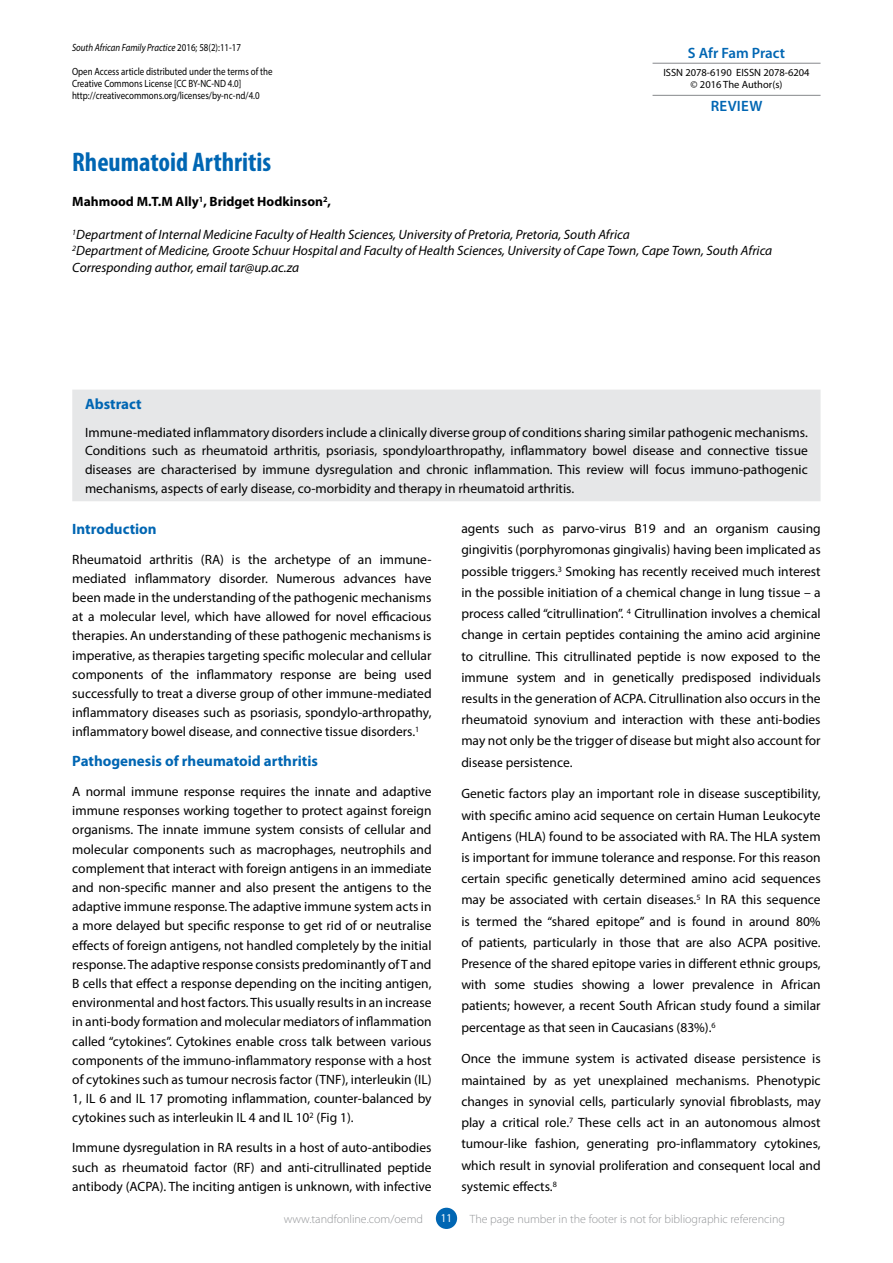
<style>
.page{position:relative;width:893px;height:1263px;background:#fff}
.page>*{position:absolute;margin:0;border:0;box-sizing:border-box;transform-origin:0 0}
.t1{font:700 condensed 27px "Myriad Pro";color:#0066b3}
.t2{font:700 15px "Myriad Pro";color:#0066b3}
.t3{font:600 15px "Myriad Pro";color:#0066b3}
.t4{font:13.5px/19.2px "Myriad Pro";color:#000;text-align:justify}
.t5{font:italic 13.5px/16.5px "Myriad Pro";color:#000}
.t6{font:700 13.5px "Myriad Pro";color:#000}
.t7{font:300 12px "Myriad Pro";color:#939598}
.t8{font:12px "Myriad Pro";color:#fff;scale:.9 1}
.t9{font:10.5px/12px "Myriad Pro";color:#000;scale:.85 1}
.t10{font:10.5px/12px "Myriad Pro";color:#000;text-align:center}
.t11{font:italic 10.5px "Myriad Pro";color:#000;scale:.85 1}
.s1{font-style:normal}
</style>
<div class="page">
<div style="left:436px;top:1208px;width:21px;height:21px;background:#0066b3;border-radius:50%"></div>
<hr style="left:652px;top:63px;width:168px;height:1px;background:#939598">
<hr style="left:652px;top:95px;width:168px;height:1px;background:#939598">
<div style="left:72px;top:390px;width:748px;height:111px;background:#e6e7e8"></div>
<p class="t11" style="left:72px;top:41px;width:200px">South African Family Practice <span class="s1">2016; 58(2):11-17</span></p>
<p class="t9" style="left:72px;top:65px;width:237px">Open Access article distributed under the terms of the<br>Creative Commons License [CC BY-NC-ND 4.0] http://creativecommons.org/licenses/by-nc-nd/4.0</p>
<p class="t3" style="left:688px;top:45px;width:99px">S Afr Fam Pract</p>
<p class="t10" style="left:663px;top:67px;width:148px">ISSN 2078-6190 EISSN 2078-6204 © 2016 The Author(s)</p>
<p class="t3" style="left:711px;top:98px;width:53px">REVIEW</p>
<h1 class="t1" style="left:72px;top:147px;width:200px">Rheumatoid Arthritis</h1>
<p class="t6" style="left:72px;top:194px;width:260px">Mahmood M.T.M Ally<sup>1</sup>, Bridget Hodkinson<sup>2</sup>,</p>
<p class="t5" style="left:72px;top:226px;width:701px"><sup>1</sup>Department of Internal Medicine Faculty of Health Sciences, University of Pretoria, Pretoria, South Africa<br><sup>2</sup>Department of Medicine, Groote Schuur Hospital and Faculty of Health Sciences, University of Cape Town, Cape Town, South Africa<br>Corresponding author, email tar@up.ac.za</p>
<p class="t2" style="left:85px;top:396px;width:58px">Abstract</p>
<p class="t4" style="left:85px;top:422px;width:724px;line-height:18.8px">Immune-mediated inflammatory disorders include a clinically diverse group of conditions sharing similar pathogenic mechanisms.<br>Conditions such as rheumatoid arthritis, psoriasis, spondyloarthropathy, inflammatory bowel disease and connective tissue diseases are characterised by immune dysregulation and chronic inflammation. This review will focus immuno-pathogenic mechanisms, aspects of early disease, co-morbidity and therapy in rheumatoid arthritis.</p>
<p class="t2" style="left:72px;top:520px;width:86px">Introduction</p>
<p class="t4" style="left:72px;top:549px;width:361px">Rheumatoid arthritis (RA) is the archetype of an immune&shy;mediated inflammatory disorder. Numerous advances have been made in the understanding of the pathogenic mechanisms at a molecular level, which have allowed for novel efficacious therapies. An understanding of these pathogenic mechanisms is imperative, as therapies targeting specific molecular and cellular components of the inflammatory response are being used successfully to treat a diverse group of other immune-mediated inflammatory diseases such as psoriasis, spondylo-arthropathy, inflammatory bowel disease, and connective tissue disorders.<sup>1</sup></p>
<p class="t2" style="left:72px;top:753px;width:247px">Pathogenesis of rheumatoid arthritis</p>
<p class="t4" style="left:72px;top:782px;width:361px">A normal immune response requires the innate and adaptive immune responses working together to protect against foreign organisms. The innate immune system consists of cellular and molecular components such as macrophages, neutrophils and complement that interact with foreign antigens in an immediate and non-specific manner and also present the antigens to the adaptive immune response. The adaptive immune system acts in a more delayed but specific response to get rid of or neutralise effects of foreign antigens, not handled completely by the initial response. The adaptive response consists predominantly of T and B cells that effect a response depending on the inciting antigen, environmental and host factors. This usually results in an increase in anti-body formation and molecular mediators of inflammation called “cytokines”. Cytokines enable cross talk between various components of the immuno-inflammatory response with a host of cytokines such as tumour necrosis factor (TNF), interleukin (IL)<br>1, IL 6 and IL 17 promoting inflammation, counter-balanced by cytokines such as interleukin IL 4 and IL 10<sup>2</sup> (Fig 1).</p>
<p class="t4" style="left:72px;top:1138px;width:361px">Immune dysregulation in RA results in a host of auto-antibodies such as rheumatoid factor (RF) and anti-citrullinated peptide antibody (ACPA). The inciting antigen is unknown, with infective</p>
<p class="t4" style="left:461px;top:518px;width:361px;line-height:21.1px">agents such as parvo-virus B19 and an organism causing gingivitis (porphyromonas gingivalis) having been implicated as possible triggers.<sup>3</sup> Smoking has recently received much interest in the possible initiation of a chemical change in lung tissue – a process called “citrullination”. <sup>4</sup> Citrullination involves a chemical change in certain peptides containing the amino acid arginine to citrulline. This citrullinated peptide is now exposed to the immune system and in genetically predisposed individuals results in the generation of ACPA. Citrullination also occurs in the rheumatoid synovium and interaction with these anti-bodies may not only be the trigger of disease but might also account for disease persistence.</p>
<p class="t4" style="left:461px;top:783px;width:361px;line-height:21.1px">Genetic factors play an important role in disease susceptibility, with specific amino acid sequence on certain Human Leukocyte Antigens (HLA) found to be associated with RA. The HLA system is important for immune tolerance and response. For this reason certain specific genetically determined amino acid sequences may be associated with certain diseases.<sup>5</sup> In RA this sequence is termed the “shared epitope” and is found in around 80% of patients, particularly in those that are also ACPA positive.<br>Presence of the shared epitope varies in different ethnic groups, with some studies showing a lower prevalence in African patients; however, a recent South African study found a similar percentage as that seen in Caucasians (83%).<sup>6</sup></p>
<p class="t4" style="left:461px;top:1048px;width:361px;line-height:21.1px">Once the immune system is activated disease persistence is maintained by as yet unexplained mechanisms. Phenotypic changes in synovial cells, particularly synovial fibroblasts, may play a critical role.<sup>7</sup> These cells act in an autonomous almost tumour-like fashion, generating pro-inflammatory cytokines, which result in synovial proliferation and consequent local and systemic effects.<sup>8</sup></p>
<p class="t7" style="left:284px;top:1213px;width:141px">www.tandfonline.com/oemd</p>
<p class="t8" style="left:441px;top:1211px;width:14px">11</p>
<p class="t7" style="left:470px;top:1213px;width:317px">The page number in the footer is not for bibliographic referencing</p>
</div>
